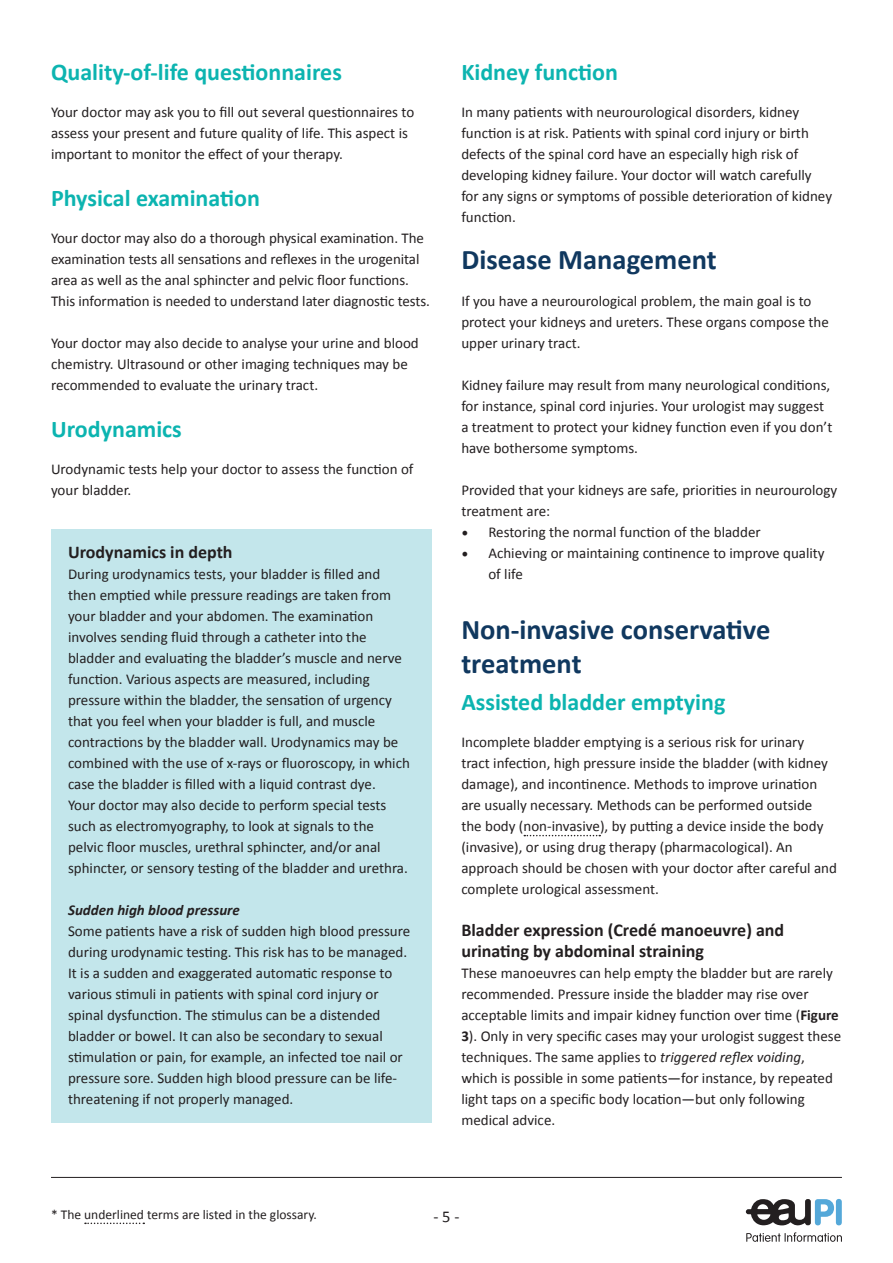
<style>
.page{position:relative;width:893px;height:1263px;background:#fff}
.page>*{position:absolute;margin:0;border:0;box-sizing:border-box;transform-origin:0 0}
.t1{font:700 28.5px/34.2px "Calibri";color:#10385f}
.t2{font:700 24px "Calibri";color:#0cb4b0}
.t3{font:700 18px/21px "Calibri";color:#231f20}
.t4{font:16.5px "Calibri";color:#231f20}
.t5{font:15px/21px "Calibri";color:#231f20}
.t6{font:italic 700 15px "Calibri";color:#231f20}
.t7{font:13.5px "Calibri";color:#231f20}
.s1{font-family:"Minion Pro";font-size:18px}
.s2{font-weight:700}
.s3{font-style:italic}
</style>
<div class="page">
<svg style="left:85px;top:1222px;width:59px;height:2px"></svg>
<hr style="left:51px;top:1177px;width:791px;height:1px;background:#231f20">
<svg style="left:746px;top:1199px;width:96px;height:43px"></svg>
<div style="left:836px;top:1199px;width:6px;height:26px;background:#54a8d9;border-radius:3px"></div>
<div style="left:51px;top:529px;width:381px;height:594px;background:#c3e6eb"></div>
<svg style="left:524px;top:835px;width:76px;height:1px"></svg>
<h2 class="t2" style="left:51px;top:57px;width:292px">Quality-of-life questionnaires</h2>
<p class="t5" style="left:51px;top:101px;width:365px">Your doctor may ask you to fill out several questionnaires to assess your present and future quality of life. This aspect is important to monitor the effect of your therapy.</p>
<h2 class="t2" style="left:51px;top:183px;width:210px">Physical examination</h2>
<p class="t5" style="left:51px;top:227px;width:380px">Your doctor may also do a thorough physical examination. The examination tests all sensations and reflexes in the urogenital area as well as the anal sphincter and pelvic floor functions.<br>This information is needed to understand later diagnostic tests.</p>
<p class="t5" style="left:51px;top:332px;width:369px">Your doctor may also decide to analyse your urine and blood chemistry. Ultrasound or other imaging techniques may be recommended to evaluate the urinary tract.</p>
<h2 class="t2" style="left:51px;top:414px;width:132px">Urodynamics</h2>
<p class="t5" style="left:51px;top:458px;width:364px">Urodynamic tests help your doctor to assess the function of your bladder.</p>
<p class="t3" style="left:68px;top:541px;width:166px">Urodynamics in depth</p>
<p class="t5" style="left:68px;top:563px;width:343px">During urodynamics tests, your bladder is filled and then emptied while pressure readings are taken from your bladder and your abdomen. The examination involves sending fluid through a catheter into the bladder and evaluating the bladder’s muscle and nerve function. Various aspects are measured, including pressure within the bladder, the sensation of urgency that you feel when your bladder is full, and muscle contractions by the bladder wall. Urodynamics may be combined with the use of x-rays or fluoroscopy, in which case the bladder is filled with a liquid contrast dye.<br>Your doctor may also decide to perform special tests such as electromyography, to look at signals to the pelvic floor muscles, urethral sphincter, and/or anal sphincter, or sensory testing of the bladder and urethra.</p>
<p class="t6" style="left:68px;top:901px;width:173px">Sudden high blood pressure</p>
<p class="t5" style="left:68px;top:920px;width:344px">Some patients have a risk of sudden high blood pressure during urodynamic testing. This risk has to be managed.<br>It is a sudden and exaggerated automatic response to various stimuli in patients with spinal cord injury or spinal dysfunction. The stimulus can be a distended bladder or bowel. It can also be secondary to sexual stimulation or pain, for example, an infected toe nail or pressure sore. Sudden high blood pressure can be life&shy;threatening if not properly managed.</p>
<h2 class="t2" style="left:461px;top:57px;width:158px">Kidney function</h2>
<p class="t5" style="left:461px;top:101px;width:372px">In many patients with neurourological disorders, kidney function is at risk. Patients with spinal cord injury or birth defects of the spinal cord have an especially high risk of developing kidney failure. Your doctor will watch carefully for any signs or symptoms of possible deterioration of kidney function.</p>
<h1 class="t1" style="left:461px;top:241px;width:257px">Disease Management</h1>
<p class="t5" style="left:461px;top:290px;width:369px">If you have a neurourological problem, the main goal is to protect your kidneys and ureters. These organs compose the upper urinary tract.</p>
<p class="t5" style="left:461px;top:374px;width:373px">Kidney failure may result from many neurological conditions, for instance, spinal cord injuries. Your urologist may suggest a treatment to protect your kidney function even if you don’t have bothersome symptoms.</p>
<p class="t5" style="left:461px;top:479px;width:377px">Provided that your kidneys are safe, priorities in neurourology treatment are:</p>
<p class="t5" style="left:461px;top:521px;width:301px"><span class="s1">•</span> Restoring the normal function of the bladder</p>
<p class="t5" style="left:488px;top:542px;width:338px;text-indent:-27px"><span class="s1">•</span> Achieving or maintaining continence to improve quality of life</p>
<h1 class="t1" style="left:461px;top:611px;width:311px">Non-invasive conservative treatment</h1>
<h2 class="t2" style="left:461px;top:687px;width:265px">Assisted bladder emptying</h2>
<p class="t5" style="left:461px;top:731px;width:377px">Incomplete bladder emptying is a serious risk for urinary<br>tract infection, high pressure inside the bladder (with kidney damage), and incontinence. Methods to improve urination are usually necessary. Methods can be performed outside<br>the body (non-invasive), by putting a device inside the body (invasive), or using drug therapy (pharmacological). An approach should be chosen with your doctor after careful and complete urological assessment.</p>
<p class="t3" style="left:461px;top:919px;width:324px">Bladder expression (Credé manoeuvre) and urinating by abdominal straining</p>
<p class="t5" style="left:461px;top:962px;width:381px">These manoeuvres can help empty the bladder but are rarely recommended. Pressure inside the bladder may rise over acceptable limits and impair kidney function over time (<span class="s2">Figure 3</span>). Only in very specific cases may your urologist suggest these techniques. The same applies to <span class="s3">triggered reflex voiding</span>, which is possible in some patients—for instance, by repeated light taps on a specific body location—but only following medical advice.</p>
<p class="t7" style="left:51px;top:1206px;width:266px">* The underlined terms are listed in the glossary.</p>
<p class="t4" style="left:433px;top:1206px;width:27px">- 5 -</p>
</div>
